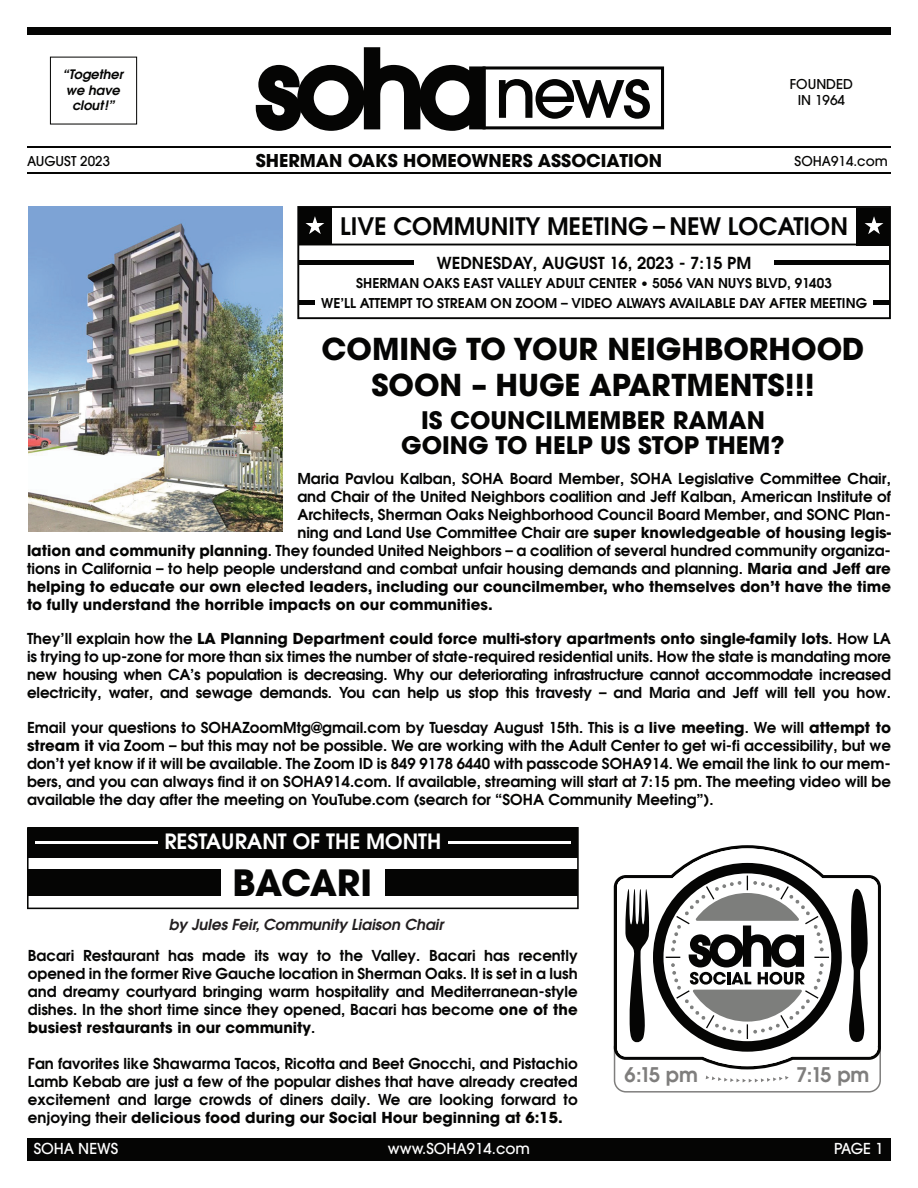
<style>
.page{position:relative;width:918px;height:1188px;background:#fff}
.page>*{position:absolute;margin:0;border:0;box-sizing:border-box;transform-origin:0 0}
.t1{font:500 68.1px "Avant Garde";color:#050504}
.t2{font:700 36px "Avant Garde";letter-spacing:-.01em;color:#050504}
.t3{font:700 30px/36px "Avant Garde";color:#050504;text-align:center}
.t4{font:700 24px/25.5px "Avant Garde";color:#050504;text-align:center}
.t5{font:600 24px "Avant Garde";color:#050504}
.t6{font:600 21px "Avant Garde";color:#fff}
.t7{font:600 20.1px "Avant Garde";letter-spacing:-.04em;color:#7f7e7d}
.t8{font:700 17.55px "Avant Garde";color:#050504}
.t9{font:600 16.5px "Avant Garde";color:#050504}
.t10{font:600 15px/18px "Avant Garde";color:#050504;text-align:justify}
.t11{font:700 15px "Avant Garde";color:#050504}
.t12{font:italic 600 15px "Avant Garde";color:#231f20}
.t13{font:500 15px "Avant Garde";color:#fff}
.t14{font:600 13.5px/19.5px "Avant Garde";color:#050504;text-align:center}
.t15{font:500 13.5px/16.2px "Avant Garde";color:#050504;text-align:center}
.t16{font:italic 600 13.05px/15.6px "Avant Garde";color:#050504;text-align:center}
.s1{font-weight:600}
.s2{font-weight:700}
</style>
<div class="page">
<div style="left:27px;top:1138px;width:864px;height:23px;background:#050504"></div>
<hr style="left:27px;top:146px;width:864px;height:2px;background:#050504">
<hr style="left:27px;top:172px;width:864px;height:2px;background:#050504">
<div style="left:50px;top:57px;width:87px;height:68px;border:1px solid #050504"></div>
<svg style="left:256px;top:47px;width:408px;height:84px"></svg>
<div style="left:27px;top:27px;width:864px;height:8px;background:#050504"></div>
<img style="left:28px;top:206px;width:255px;height:325px">
<svg style="left:297px;top:206px;width:594px;height:113px"></svg>
<div style="left:298px;top:207px;width:34px;height:38px;background:#050504"></div>
<div style="left:856px;top:208px;width:34px;height:37px;background:#050504"></div>
<hr style="left:298px;top:244px;width:592px;height:1px;background:#050504">
<svg style="left:306px;top:216px;width:18px;height:18px"></svg>
<svg style="left:865px;top:216px;width:18px;height:18px"></svg>
<svg style="left:27px;top:827px;width:552px;height:82px"></svg>
<div style="left:386px;top:870px;width:192px;height:26px;background:#050504"></div>
<div style="left:28px;top:870px;width:192px;height:26px;background:#050504"></div>
<div style="left:28px;top:828px;width:550px;height:30px;background:#050504"></div>
<hr style="left:35px;top:841px;width:123px;height:3px;background:#fff">
<hr style="left:448px;top:841px;width:123px;height:3px;background:#fff">
<svg style="left:687px;top:848px;width:121px;height:15px"></svg>
<svg style="left:614px;top:863px;width:267px;height:230px"></svg>
<p class="t16" style="left:63px;top:66px;width:62px">“Together we have clout!”</p>
<h1 class="t1" style="left:494px;top:51px;width:158px">news</h1>
<p class="t15" style="left:790px;top:76px;width:65px">FOUNDED<br>IN 1964</p>
<p class="t15" style="left:27px;top:153px;width:85px">AUGUST 2023</p>
<p class="t8" style="left:256px;top:149px;width:408px">SHERMAN OAKS HOMEOWNERS ASSOCIATION</p>
<p class="t15" style="left:795px;top:153px;width:95px">SOHA914.com</p>
<h3 class="t5" style="left:340px;top:210px;width:510px">LIVE COMMUNITY MEETING – NEW LOCATION</h3>
<p class="t9" style="left:437px;top:252px;width:316px">WEDNESDAY, AUGUST 16, 2023 - 7:15 PM</p>
<p class="t14" style="left:321px;top:273px;width:547px">SHERMAN OAKS EAST VALLEY ADULT CENTER • 5056 VAN NUYS BLVD, 91403<br>WE’LL ATTEMPT TO STREAM ON ZOOM – VIDEO ALWAYS AVAILABLE DAY AFTER MEETING</p>
<h3 class="t3" style="left:322px;top:331px;width:544px">COMING TO YOUR NEIGHBORHOOD<br>SOON – HUGE APARTMENTS!!!</h3>
<h3 class="t4" style="left:401px;top:407px;width:385px">IS COUNCILMEMBER RAMAN<br>GOING TO HELP US STOP THEM?</h3>
<p class="t10" style="left:297px;top:469px;width:595px">Maria Pavlou Kalban, SOHA Board Member, SOHA Legislative Committee Chair,</p>
<p class="t10" style="left:297px;top:487px;width:595px">and Chair of the United Neighbors coalition and Jeff Kalban, American Institute of</p>
<p class="t10" style="left:297px;top:505px;width:595px">Architects, Sherman Oaks Neighborhood Council Board Member, and SONC Plan-</p>
<p class="t11" style="left:297px;top:522px;width:595px"><span class="s1">ning and Land Use Committee Chair are</span> super knowledgeable of housing legis-</p>
<p class="t10" style="left:27px;top:541px;width:865px"><span class="s2">lation and community planning</span>. They founded United Neighbors – a coalition of several hundred community organiza-</p>
<p class="t10" style="left:27px;top:559px;width:866px">tions in California – to help people understand and combat unfair housing demands and planning. <span class="s2">Maria and Jeff are</span></p>
<p class="t11" style="left:27px;top:576px;width:866px">helping to educate our own elected leaders, including our councilmember, who themselves don’t have the time</p>
<p class="t11" style="left:27px;top:594px;width:468px">to fully understand the horrible impacts on our communities.</p>
<p class="t10" style="left:27px;top:629px;width:866px">They’ll explain how the <span class="s2">LA Planning Department could force multi-story apartments onto single-family lots</span>. How LA is trying to up-zone for more than six times the number of state-required residential units. How the state is mandating more new housing when CA’s population is decreasing. Why our deteriorating infrastructure cannot accommodate increased electricity, water, and sewage demands. You can help us stop this travesty – and Maria and Jeff will tell you how.</p>
<p class="t10" style="left:27px;top:718px;width:866px">Email your questions to SOHAZoomMtg@gmail.com by Tuesday August 15th. This is a <span class="s2">live meeting</span>. We will <span class="s2">attempt to stream it</span> via Zoom – but this may not be possible. We are working with the Adult Center to get wi-fi accessibility, but we don’t yet know if it will be available. The Zoom ID is 849 9178 6440 with passcode SOHA914. We email the link to our mem&shy;bers, and you can always find it on SOHA914.com. If available, streaming will start at 7:15 pm. The meeting video will be available the day after the meeting on YouTube.com (search for “SOHA Community Meeting”).</p>
<h3 class="t6" style="left:164px;top:828px;width:278px">RESTAURANT OF THE MONTH</h3>
<h2 class="t2" style="left:232px;top:860px;width:141px">BACARI</h2>
<p class="t12" style="left:169px;top:915px;width:276px">by Jules Feir, Community Liaison Chair</p>
<p class="t10" style="left:28px;top:946px;width:551px">Bacari Restaurant has made its way to the Valley. Bacari has recently opened in the former Rive Gauche location in Sherman Oaks. It is set in a lush and dreamy courtyard bringing warm hospitality and Mediterranean-style dishes. In the short time since they opened, Bacari has become <span class="s2">one of the busiest restaurants in our community</span>.</p>
<p class="t10" style="left:28px;top:1054px;width:551px">Fan favorites like Shawarma Tacos, Ricotta and Beet Gnocchi, and Pistachio Lamb Kebab are just a few of the popular dishes that have already created excitement and large crowds of diners daily. We are looking forward to enjoying their <span class="s2">delicious food during our Social Hour beginning at 6:15.</span></p>
<h3 class="t7" style="left:625px;top:1061px;width:75px">6:15 pm</h3>
<h3 class="t7" style="left:796px;top:1061px;width:75px">7:15 pm</h3>
<p class="t13" style="left:34px;top:1140px;width:86px">SOHA NEWS</p>
<p class="t13" style="left:388px;top:1140px;width:144px">www.SOHA914.com</p>
<p class="t13" style="left:834px;top:1140px;width:51px">PAGE 1</p>
</div>
